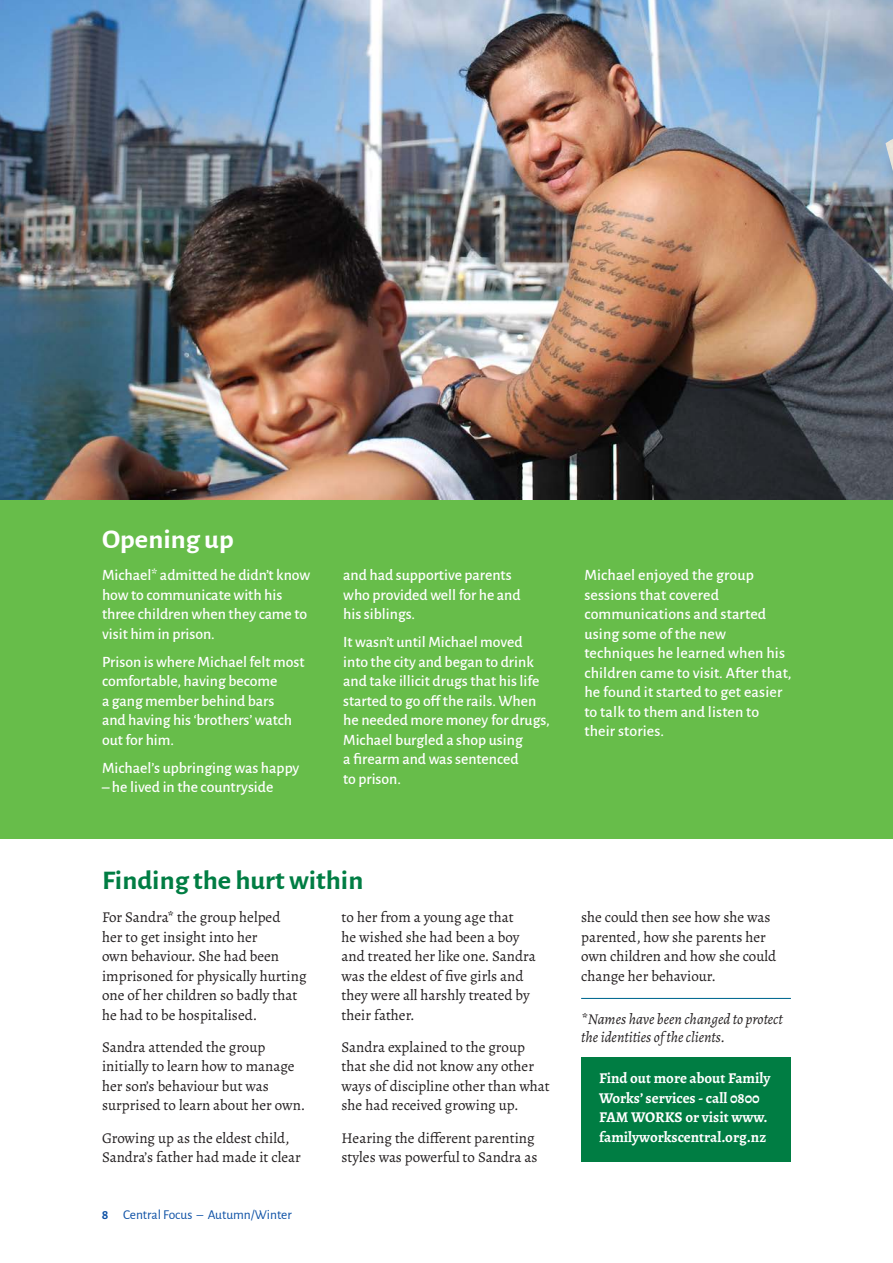
<style>
.page{position:relative;width:893px;height:1263px;background:#fff}
.page>*{position:absolute;margin:0;border:0;box-sizing:border-box;transform-origin:0 0}
.PSC_Body-No_Orphans{font:700 27px "Alegreya Sans";color:#007d43;scale:1.05 1}
.PSC_Body-No_Orphans-2{font:700 27px "Alegreya Sans";color:#fff;scale:1.05 1}
.PSC_Body-No_Orphans-3{font:500 15.75px/19.5px "Alegreya Sans";color:#fff}
.PSC_Body-No_Orphans-4{font:15px/19.5px "Alegreya";color:#231f20}
.PSC_Body-No_Orphans-5{font:700 15px/19.5px "Alegreya";color:#fff}
.PSC_Body-No_Orphans-6{font:italic 15px/18px "Alegreya";color:#231f20}
.PSC_Body{font:13.5px "Alegreya Sans";color:#0c50a5}
.body{font:700 13.5px "Alegreya Sans";color:#0c50a5}
</style>
<div class="page">
<div style="left:581px;top:1057px;width:210px;height:105px;background:#007d43"></div>
<img style="left:0;top:0;width:893px;height:500px">
<div style="left:880px;top:37px;width:13px;height:515px;background:#231f20;opacity:.3"></div>
<img style="left:885px;top:139px;width:8px;height:33px">
<hr style="left:581px;top:998px;width:210px;height:1px;background:#006890">
<div style="left:0;top:500px;width:893px;height:338px;background:#67bd4a"></div>
<p class="PSC_Body-No_Orphans-2" style="left:102px;top:519px;width:127px">Opening up</p>
<p class="PSC_Body-No_Orphans-3" style="left:102px;top:565px;width:210px">Michael* admitted he didn’t know how to communicate with his three children when they came to visit him in prison.</p>
<p class="PSC_Body-No_Orphans-3" style="left:102px;top:651px;width:204px">Prison is where Michael felt most comfortable, having become<br>a gang member behind bars<br>and having his ‘brothers’ watch out for him.</p>
<p class="PSC_Body-No_Orphans-3" style="left:102px;top:757px;width:199px">Michael’s upbringing was happy</p>
<p class="PSC_Body-No_Orphans-3" style="left:102px;top:777px;width:173px">– he lived in the countryside</p>
<p class="PSC_Body-No_Orphans-3" style="left:343px;top:564px;width:179px">and had supportive parents who provided well for he and his siblings.</p>
<p class="PSC_Body-No_Orphans-3" style="left:343px;top:631px;width:208px">It wasn’t until Michael moved into the city and began to drink and take illicit drugs that his life started to go off the rails. When he needed more money for drugs,<br>Michael burgled a shop using<br>a firearm and was sentenced<br>to prison.</p>
<p class="PSC_Body-No_Orphans" style="left:102px;top:861px;width:250px">Finding the hurt within</p>
<p class="PSC_Body-No_Orphans-4" style="left:102px;top:907px;width:206px">For Sandra* the group helped<br>her to get insight into her<br>own behaviour. She had been imprisoned for physically hurting one of her children so badly that he had to be hospitalised.</p>
<p class="PSC_Body-No_Orphans-4" style="left:102px;top:1037px;width:205px">Sandra attended the group initially to learn how to manage her son’s behaviour but was surprised to learn about her own.</p>
<p class="PSC_Body-No_Orphans-4" style="left:102px;top:1128px;width:200px">Growing up as the eldest child,<br>Sandra’s father had made it clear</p>
<p class="body" style="left:102px;top:1205px;width:8px">8</p>
<p class="PSC_Body" style="left:123px;top:1205px;width:170px">Central Focus – Autumn/Winter</p>
<p class="PSC_Body-No_Orphans-4" style="left:342px;top:907px;width:196px">to her from a young age that<br>he wished she had been a boy and treated her like one. Sandra was the eldest of five girls and they were all harshly treated by their father.</p>
<p class="PSC_Body-No_Orphans-4" style="left:342px;top:1037px;width:210px">Sandra explained to the group that she did not know any other ways of discipline other than what she had received growing up.</p>
<p class="PSC_Body-No_Orphans-4" style="left:342px;top:1128px;width:197px">Hearing the different parenting styles was powerful to Sandra as</p>
<p class="PSC_Body-No_Orphans-3" style="left:584px;top:565px;width:209px">Michael enjoyed the group sessions that covered communications and started using some of the new techniques he learned when his children came to visit. After that, he found it started to get easier to talk to them and listen to their stories.</p>
<p class="PSC_Body-No_Orphans-4" style="left:581px;top:907px;width:196px">she could then see how she was parented, how she parents her own children and how she could change her behaviour.</p>
<p class="PSC_Body-No_Orphans-6" style="left:581px;top:1010px;width:203px">*Names have been changed to protect the identities of the clients.</p>
<p class="PSC_Body-No_Orphans-5" style="left:599px;top:1068px;width:173px">Find out more about Family<br>Works’ services - call 0800<br>FAM WORKS or visit www. familyworkscentral.org.nz</p>
</div>
